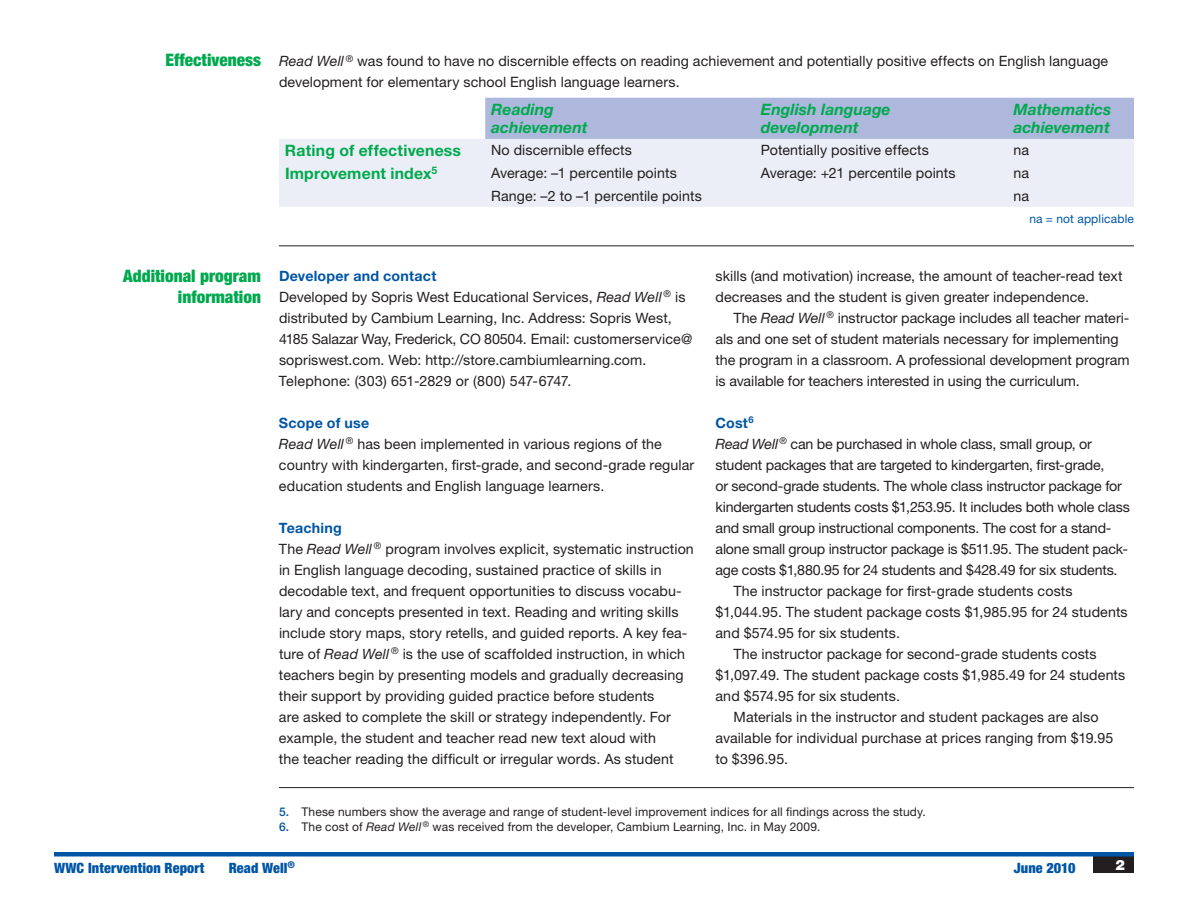
<style>
.page{position:relative;width:1188px;height:918px;background:#fff}
.page>*{position:absolute;margin:0;border:0;box-sizing:border-box;transform-origin:0 0}
.t1{font:900 condensed 17.25px/21px "Helvetica Neue LT Std";color:#00a94e;text-align:right}
.t2{font:italic 700 15.75px/18px "Helvetica Neue LT Std";color:#00a94e}
.t3{font:700 15.75px "Helvetica Neue LT Std";letter-spacing:.015em;color:#00a94e}
.t4{font:14.25px/21px "Helvetica Neue LT Std";letter-spacing:.005em;color:#231f20}
.t5{font:14.25px "Helvetica Neue LT Std";letter-spacing:-.015em;color:#231f20}
.t6{font:900 condensed 14.25px "Helvetica Neue LT Std";letter-spacing:.01em;color:#0155a5}
.t7{font:700 14.25px "Helvetica Neue LT Std";color:#0155a5}
.t8{font:900 14.25px "Helvetica Neue LT Std";color:#fff}
.t9{font:12px "Helvetica Neue LT Std";letter-spacing:.015em;color:#231f20}
.t10{font:12px "Helvetica Neue LT Std";letter-spacing:.015em;color:#0155a5}
.s1{font-weight:900;font-stretch:condensed;font-size:17.25px;color:#00a94e}
.s2{font-style:italic}
.s3{font-weight:700;color:#0155a5}
.s4{font-weight:500;color:#0155a5}
</style>
<div class="page">
<div style="left:1094px;top:856px;width:40px;height:17px;background:#231f20"></div>
<hr style="left:54px;top:852px;width:1080px;height:4px;background:#0155a5">
<hr style="left:279px;top:787px;width:855px;height:1px;background:#231f20">
<hr style="left:279px;top:246px;width:855px;height:1px;background:#231f20">
<div style="left:485px;top:98px;width:649px;height:41px;background:#adb8dc"></div>
<div style="left:279px;top:139px;width:855px;height:68px;background:#ebeef6"></div>
<p class="t4" style="left:279px;top:50px;width:831px;text-indent:-113px"><span class="s1">Effectiveness</span> <span class="s2">Read Well</span> <sup>®</sup> was found to have no discernible effects on reading achievement and potentially positive effects on English language development for elementary school English language learners.</p>
<p class="t2" style="left:491px;top:100px;width:98px">Reading achievement</p>
<p class="t2" style="left:761px;top:100px;width:131px">English language development</p>
<p class="t2" style="left:1013px;top:100px;width:100px">Mathematics achievement</p>
<p class="t3" style="left:285px;top:141px;width:178px">Rating of effectiveness</p>
<p class="t4" style="left:491px;top:139px;width:142px">No discernible effects</p>
<p class="t4" style="left:761px;top:139px;width:170px">Potentially positive effects</p>
<p class="t4" style="left:1013px;top:139px;width:17px">na</p>
<p class="t3" style="left:285px;top:164px;width:154px">Improvement index<sup>5</sup></p>
<p class="t4" style="left:491px;top:162px;width:212px;line-height:22.5px">Average: –1 percentile points<br>Range: –2 to –1 percentile points</p>
<p class="t4" style="left:761px;top:163px;width:196px">Average: +21 percentile points</p>
<p class="t4" style="left:1013px;top:162px;width:17px;line-height:22.5px">na na</p>
<p class="t10" style="left:1029px;top:212px;width:106px">na = not applicable</p>
<p class="t1" style="left:123px;top:265px;width:139px">Additional program information</p>
<p class="t4" style="left:279px;top:265px;width:415px"><span class="s3">Developer and contact<br></span>Developed by Sopris West Educational Services, <span class="s2">Read Well</span> <sup>®</sup> is distributed by Cambium Learning, Inc. Address: Sopris West, 4185 Salazar Way, Frederick, CO 80504. Email: customerservice@ sopriswest.com. Web: http://store.cambiumlearning.com.<br>Telephone: (303) 651-2829 or (800) 547-6747.</p>
<p class="t4" style="left:279px;top:412px;width:417px"><span class="s3">Scope of use<br></span><span class="s2">Read Well</span> <sup>®</sup> has been implemented in various regions of the country with kindergarten, first-grade, and second-grade regular education students and English language learners.</p>
<p class="t4" style="left:279px;top:517px;width:416px"><span class="s3">Teaching<br></span>The <span class="s2">Read Well</span> <sup>®</sup> program involves explicit, systematic instruction in English language decoding, sustained practice of skills in decodable text, and frequent opportunities to discuss vocabu&shy;lary and concepts presented in text. Reading and writing skills include story maps, story retells, and guided reports. A key fea&shy;ture of <span class="s2">Read Well</span> <sup>®</sup> is the use of scaffolded instruction, in which teachers begin by presenting models and gradually decreasing their support by providing guided practice before students<br>are asked to complete the skill or strategy independently. For example, the student and teacher read new text aloud with<br>the teacher reading the difficult or irregular words. As student</p>
<p class="t4" style="left:716px;top:265px;width:409px">skills (and motivation) increase, the amount of teacher-read text</p>
<p class="t4" style="left:716px;top:286px;width:375px">decreases and the student is given greater independence.</p>
<p class="t4" style="left:733px;top:307px;width:398px">The <span class="s2">Read Well</span> <sup>®</sup> instructor package includes all teacher materi-</p>
<p class="t4" style="left:715px;top:328px;width:405px">als and one set of student materials necessary for implementing</p>
<p class="t4" style="left:715px;top:349px;width:416px">the program in a classroom. A professional development program</p>
<p class="t4" style="left:715px;top:370px;width:366px">is available for teachers interested in using the curriculum.</p>
<p class="t7" style="left:715px;top:414px;width:40px">Cost<sup>6</sup></p>
<p class="t4" style="left:716px;top:433px;width:378px"><span class="s2">Read Well</span><sup>®</sup> can be purchased in whole class, small group, or</p>
<p class="t5" style="left:715px;top:456px;width:390px">student packages that are targeted to kindergarten, first-grade,</p>
<p class="t5" style="left:715px;top:477px;width:408px">or second-grade students. The whole class instructor package for</p>
<p class="t5" style="left:715px;top:498px;width:416px">kindergarten students costs $1,253.95. It includes both whole class</p>
<p class="t4" style="left:715px;top:517px;width:398px">and small group instructional components. The cost for a stand-</p>
<p class="t5" style="left:715px;top:540px;width:414px">alone small group instructor package is $511.95. The student pack-</p>
<p class="t4" style="left:715px;top:559px;width:404px">age costs $1,880.95 for 24 students and $428.49 for six students.</p>
<p class="t4" style="left:733px;top:580px;width:341px">The instructor package for first-grade students costs</p>
<p class="t4" style="left:715px;top:601px;width:414px">$1,044.95. The student package costs $1,985.95 for 24 students</p>
<p class="t4" style="left:715px;top:622px;width:186px">and $574.95 for six students.</p>
<p class="t4" style="left:733px;top:643px;width:365px">The instructor package for second-grade students costs</p>
<p class="t4" style="left:715px;top:664px;width:411px">$1,097.49. The student package costs $1,985.49 for 24 students</p>
<p class="t4" style="left:715px;top:685px;width:186px">and $574.95 for six students.</p>
<p class="t4" style="left:733px;top:706px;width:367px">Materials in the instructor and student packages are also</p>
<p class="t4" style="left:715px;top:727px;width:400px">available for individual purchase at prices ranging from $19.95</p>
<p class="t4" style="left:715px;top:748px;width:74px">to $396.95.</p>
<p class="t9" style="left:279px;top:804px;width:648px"><span class="s4">5.</span> These numbers show the average and range of student-level improvement indices for all findings across the study.</p>
<p class="t9" style="left:279px;top:819px;width:543px"><span class="s4">6.</span> The cost of <span class="s2">Read Well</span> <sup>®</sup> was received from the developer, Cambium Learning, Inc. in May 2009.</p>
<p class="t6" style="left:54px;top:859px;width:152px">WWC Intervention Report</p>
<p class="t6" style="left:229px;top:859px;width:68px">Read Well<sup>®</sup></p>
<p class="t6" style="left:1014px;top:859px;width:63px">June 2010</p>
<p class="t8" style="left:1115px;top:856px;width:11px">2</p>
</div>
